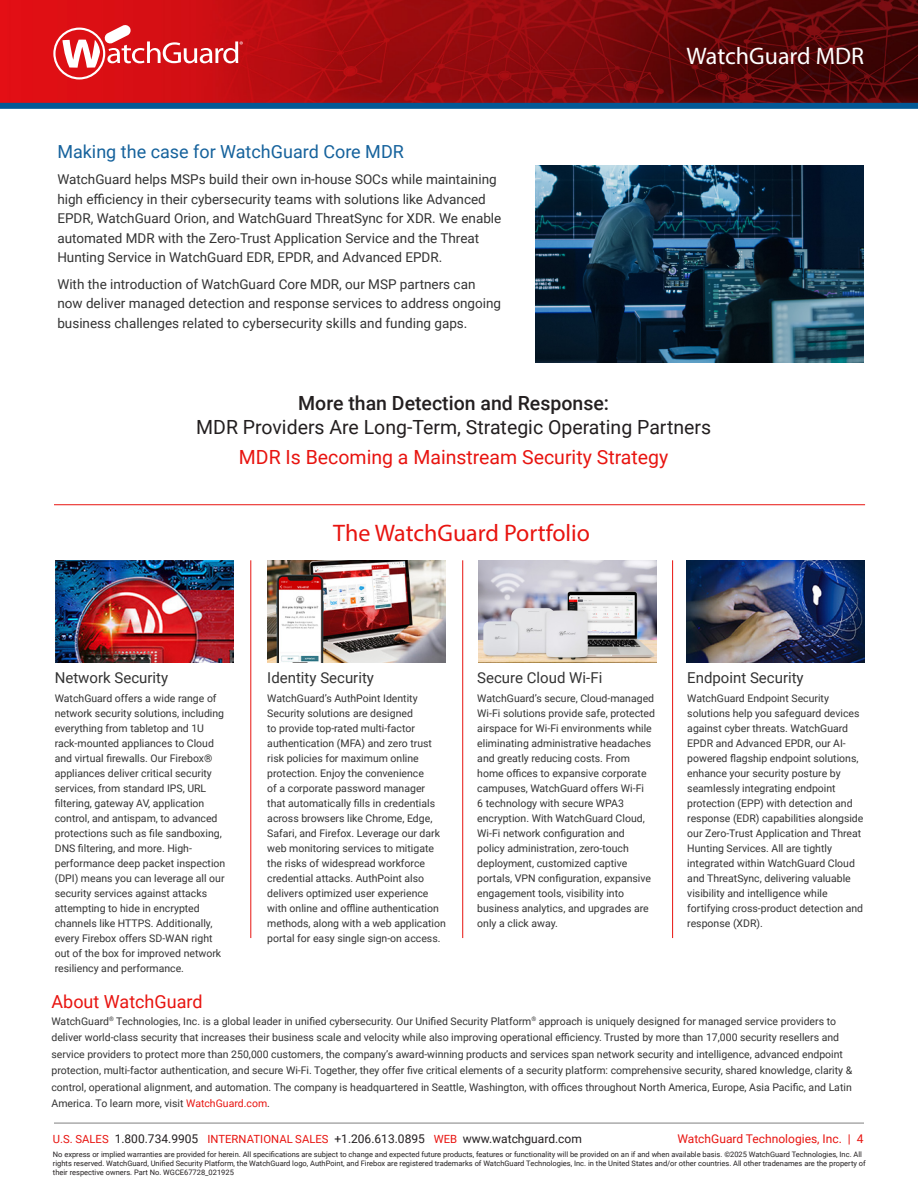
<style>
.page{position:relative;width:918px;height:1188px;background:#fff}
.page>*{position:absolute;margin:0;border:0;box-sizing:border-box;transform-origin:0 0}
.WG_Portfolio_-_Header{font:24px "Myriad Pro";color:#e81410}
.t1{font:24px "Myriad Pro";color:#fff}
.Body_Copy{font:19.5px/24px "Roboto";color:#231f20;text-align:center}
.Body_Copy-2{font:19.5px "Roboto";color:#e81410}
.subhead_-_blue{font:18px "Roboto";color:#15629c}
.t2{font:18px "Roboto";color:#e81410}
.WG_Portfolio_-_Copy{font:15px "Roboto";color:#333}
.Body_Copy-3{font:13.5px/19.5px "Roboto";color:#333}
.t3{font:12px "Roboto";color:#231f20}
.t4{font:12px "Roboto";color:#e81410}
.WG_Portfolio_-_Copy-2{font:10.5px/15px "Roboto";color:#333}
.Body_Copy_-_About_WG{font:10.5px/16.5px "Roboto";color:#333}
.t5{font:7.5px/9px "Roboto";color:#231f20}
.s1{font-weight:500}
.s2{color:#e81410}
.s3{font-size:11.25px;color:#e81410}
</style>
<div class="page">
<img style="left:0;top:0;width:918px;height:103px">
<div style="left:0;top:103px;width:918px;height:6px;background:#035996"></div>
<svg style="left:53px;top:24px;width:190px;height:56px"></svg>
<hr style="left:54px;top:1123px;width:810px;height:1px;background:#808080">
<hr style="left:54px;top:504px;width:811px;height:1px;background:#e81410">
<img style="left:56px;top:560px;width:178px;height:103px">
<img style="left:268px;top:560px;width:178px;height:103px">
<img style="left:478px;top:560px;width:179px;height:103px">
<img style="left:686px;top:560px;width:178px;height:103px">
<hr style="left:250px;top:560px;width:1px;height:378px;background:#e81410">
<hr style="left:462px;top:560px;width:1px;height:378px;background:#e81410">
<hr style="left:672px;top:560px;width:1px;height:378px;background:#e81410">
<img style="left:536px;top:166px;width:328px;height:196px">
<p class="subhead_-_blue" style="left:57px;top:139px;width:348px">Making the case for WatchGuard Core MDR</p>
<p class="Body_Copy-3" style="left:57px;top:169px;width:446px">WatchGuard helps MSPs build their own in-house SOCs while maintaining high efficiency in their cybersecurity teams with solutions like Advanced EPDR, WatchGuard Orion, and WatchGuard ThreatSync for XDR. We enable automated MDR with the Zero-Trust Application Service and the Threat Hunting Service in WatchGuard EDR, EPDR, and Advanced EPDR.</p>
<p class="Body_Copy-3" style="left:57px;top:274px;width:445px">With the introduction of WatchGuard Core MDR, our MSP partners can now deliver managed detection and response services to address ongoing business challenges related to cybersecurity skills and funding gaps.</p>
<h1 class="t1" style="left:686px;top:41px;width:179px">WatchGuard MDR</h1>
<p class="Body_Copy" style="left:196px;top:390px;width:516px"><span class="s1">More than Detection and Response:<br></span>MDR Providers Are Long-Term, Strategic Operating Partners</p>
<p class="Body_Copy-2" style="left:239px;top:444px;width:431px">MDR Is Becoming a Mainstream Security Strategy</p>
<p class="WG_Portfolio_-_Header" style="left:333px;top:518px;width:258px">The WatchGuard Portfolio</p>
<p class="WG_Portfolio_-_Copy" style="left:55px;top:667px;width:115px">Network Security</p>
<p class="WG_Portfolio_-_Copy-2" style="left:55px;top:691px;width:172px">WatchGuard offers a wide range of network security solutions, including everything from tabletop and 1U rack-mounted appliances to Cloud and virtual firewalls. Our Firebox® appliances deliver critical security services, from standard IPS, URL filtering, gateway AV, application control, and antispam, to advanced protections such as file sandboxing, DNS filtering, and more. High&shy;performance deep packet inspection (DPI) means you can leverage all our security services against attacks attempting to hide in encrypted channels like HTTPS. Additionally, every Firebox offers SD-WAN right out of the box for improved network resiliency and performance.</p>
<p class="WG_Portfolio_-_Copy" style="left:267px;top:667px;width:108px">Identity Security</p>
<p class="WG_Portfolio_-_Copy-2" style="left:267px;top:691px;width:180px">WatchGuard’s AuthPoint Identity Security solutions are designed<br>to provide top-rated multi-factor authentication (MFA) and zero trust risk policies for maximum online protection. Enjoy the convenience<br>of a corporate password manager that automatically fills in credentials across browsers like Chrome, Edge, Safari, and Firefox. Leverage our dark web monitoring services to mitigate the risks of widespread workforce credential attacks. AuthPoint also delivers optimized user experience with online and offline authentication methods, along with a web application portal for easy single sign-on access.</p>
<p class="WG_Portfolio_-_Copy" style="left:477px;top:667px;width:127px">Secure Cloud Wi-Fi</p>
<p class="WG_Portfolio_-_Copy-2" style="left:477px;top:691px;width:179px">WatchGuard’s secure, Cloud-managed Wi-Fi solutions provide safe, protected airspace for Wi-Fi environments while eliminating administrative headaches and greatly reducing costs. From home offices to expansive corporate campuses, WatchGuard offers Wi-Fi<br>6 technology with secure WPA3 encryption. With WatchGuard Cloud, Wi-Fi network configuration and<br>policy administration, zero-touch deployment, customized captive portals, VPN configuration, expansive engagement tools, visibility into business analytics, and upgrades are only a click away.</p>
<p class="WG_Portfolio_-_Copy" style="left:687px;top:667px;width:118px">Endpoint Security</p>
<p class="WG_Portfolio_-_Copy-2" style="left:687px;top:691px;width:178px">WatchGuard Endpoint Security solutions help you safeguard devices against cyber threats. WatchGuard EPDR and Advanced EPDR, our AI&shy;powered flagship endpoint solutions, enhance your security posture by seamlessly integrating endpoint protection (EPP) with detection and response (EDR) capabilities alongside our Zero-Trust Application and Threat Hunting Services. All are tightly integrated within WatchGuard Cloud and ThreatSync, delivering valuable visibility and intelligence while fortifying cross-product detection and response (XDR).</p>
<h3 class="t2" style="left:52px;top:989px;width:153px">About WatchGuard</h3>
<p class="Body_Copy_-_About_WG" style="left:52px;top:1012px;width:802px">WatchGuard<sup>®</sup> Technologies, Inc. is a global leader in unified cybersecurity. Our Unified Security Platform<sup>®</sup> approach is uniquely designed for managed service providers to deliver world-class security that increases their business scale and velocity while also improving operational efficiency. Trusted by more than 17,000 security resellers and service providers to protect more than 250,000 customers, the company’s award-winning products and services span network security and intelligence, advanced endpoint protection, multi-factor authentication, and secure Wi-Fi. Together, they offer five critical elements of a security platform: comprehensive security, shared knowledge, clarity &amp; control, operational alignment, and automation. The company is headquartered in Seattle, Washington, with offices throughout North America, Europe, Asia Pacific, and Latin America. To learn more, visit <span class="s2">WatchGuard.com</span>.</p>
<p class="t3" style="left:53px;top:1130px;width:531px"><span class="s3">U.S. SALES</span> 1.800.734.9905 <span class="s3">INTERNATIONAL SALES</span> +1.206.613.0895 <span class="s3">WEB</span> www.watchguard.com</p>
<p class="t4" style="left:677px;top:1130px;width:188px">WatchGuard Technologies, Inc. | 4</p>
<p class="t5" style="left:53px;top:1150px;width:814px">No express or implied warranties are provided for herein. All specifications are subject to change and expected future products, features or functionality will be provided on an if and when available basis. ©2025 WatchGuard Technologies, Inc. All rights reserved. WatchGuard, Unified Security Platform, the WatchGuard logo, AuthPoint, and Firebox are registered trademarks of WatchGuard Technologies, Inc. in the United States and/or other countries. All other tradenames are the property of their respective owners. Part No. WGCE67728_021925</p>
</div>
